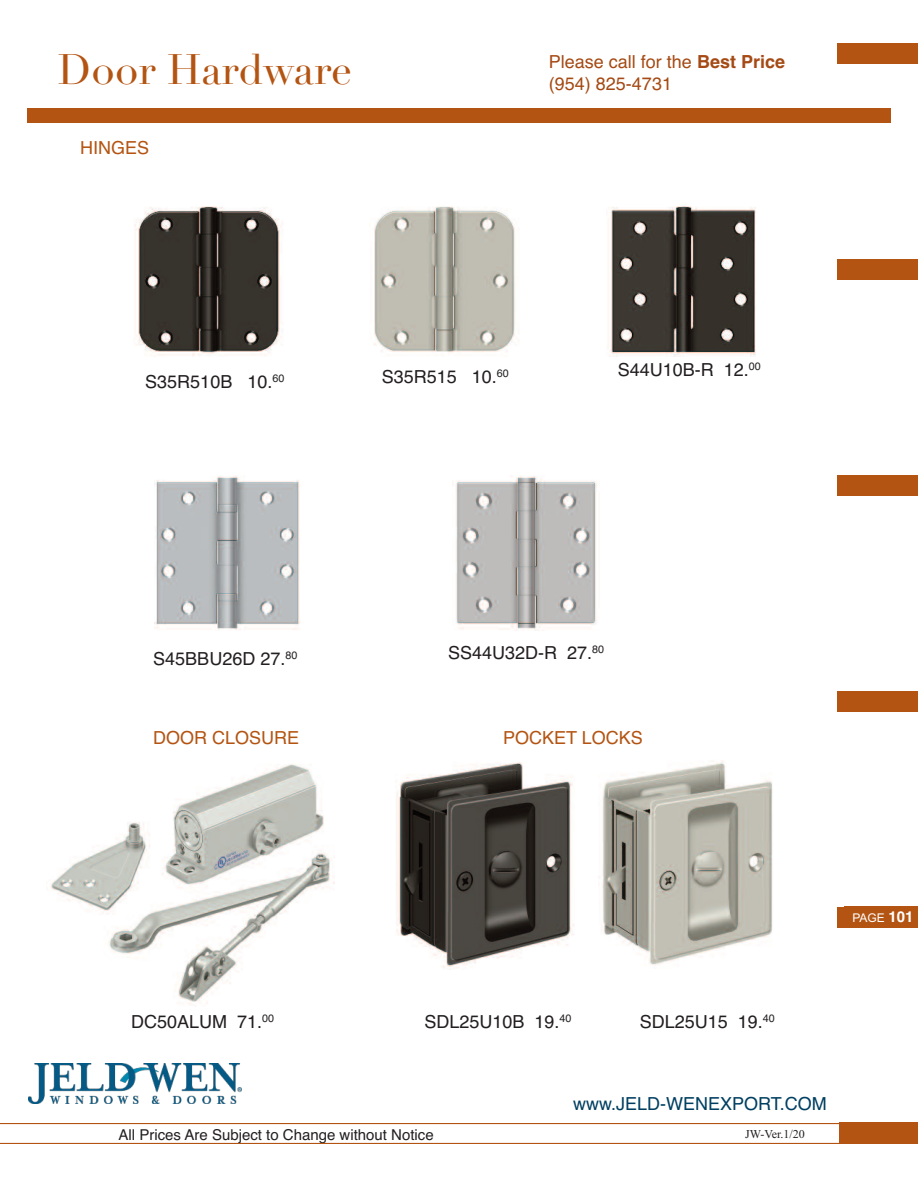
<style>
.page{position:relative;width:918px;height:1188px;background:#fff}
.page>*{position:absolute;margin:0;border:0;box-sizing:border-box;transform-origin:0 0}
.t1{font:42px "Didot";color:#b45412}
.t2{font:18px "Helvetica";color:#231f20}
.t3{font:18px/21.6px "Helvetica";color:#a54a14}
.t4{font:18px "Helvetica";color:#b45412}
.t5{font:18px "Helvetica";color:#003f61}
.t6{font:15px "Helvetica";color:#231f20}
.t7{font:13.5px "Arial";color:#fff}
.t8{font:12px "Times New Roman";color:#231f20}
.s1{font-weight:700}
.s2{font-family:"Helvetica";font-weight:700;font-size:15px}
</style>
<div class="page">
<div style="left:27px;top:108px;width:864px;height:15px;background:#b45412"></div>
<img style="left:29px;top:1063px;width:213px;height:40px">
<hr style="left:0;top:1143px;width:918px;height:1px;background:#b45412">
<img style="left:134px;top:206px;width:149px;height:151px">
<img style="left:373px;top:206px;width:146px;height:151px">
<img style="left:607px;top:206px;width:149px;height:151px">
<img style="left:154px;top:475px;width:146px;height:155px">
<img style="left:452px;top:476px;width:145px;height:154px">
<img style="left:395px;top:762px;width:180px;height:208px">
<img style="left:599px;top:760px;width:174px;height:205px">
<img style="left:46px;top:764px;width:288px;height:241px">
<div style="left:837px;top:43px;width:81px;height:21px;background:#b45412"></div>
<div style="left:837px;top:259px;width:81px;height:21px;background:#b45412"></div>
<div style="left:837px;top:475px;width:81px;height:21px;background:#b45412"></div>
<div style="left:837px;top:691px;width:81px;height:21px;background:#b45412"></div>
<div style="left:844px;top:906px;width:74px;height:20px;background:#b45412"></div>
<div style="left:837px;top:907px;width:81px;height:21px;background:#b45412"></div>
<div style="left:839px;top:1123px;width:79px;height:20px;background:#b45412"></div>
<hr style="left:0;top:1123px;width:918px;height:1px;background:#b45412">
<h1 class="t1" style="left:57px;top:45px;width:296px">Door Hardware</h1>
<p class="t3" style="left:549px;top:51px;width:238px">Please call for the <span class="s1">Best Price </span>(954) 825-4731</p>
<p class="t4" style="left:80px;top:137px;width:71px">HINGES</p>
<p class="t2" style="left:145px;top:371px;width:141px">S35R510B 10.<sup>60</sup></p>
<p class="t2" style="left:382px;top:366px;width:129px">S35R515 10.<sup>60</sup></p>
<p class="t2" style="left:618px;top:359px;width:145px">S44U10B-R 12.<sup>00</sup></p>
<p class="t2" style="left:153px;top:648px;width:146px">S45BBU26D 27.<sup>80</sup></p>
<p class="t2" style="left:448px;top:642px;width:158px">SS44U32D-R 27.<sup>80</sup></p>
<p class="t4" style="left:153px;top:728px;width:148px">DOOR CLOSURE</p>
<p class="t4" style="left:503px;top:728px;width:141px">POCKET LOCKS</p>
<p class="t7" style="left:845px;top:907px;width:70px">P <sub>P</sub>A<sub>A</sub>G<sub>G</sub>E<sub>E</sub> X<span class="s2">1 0 1</span></p>
<p class="t2" style="left:131px;top:1011px;width:145px">DC50ALUM 71.<sup>00</sup></p>
<p class="t2" style="left:424px;top:1011px;width:149px">SDL25U10B 19.<sup>40</sup></p>
<p class="t2" style="left:640px;top:1011px;width:137px">SDL25U15 19.<sup>40</sup></p>
<p class="t5" style="left:573px;top:1093px;width:255px">www.JELD-WENEXPORT.COM</p>
<p class="t6" style="left:119px;top:1126px;width:317px">All Prices Are Subject to Change without Notice</p>
<p class="t8" style="left:745px;top:1127px;width:61px">JW-Ver.1/20</p>
</div>
